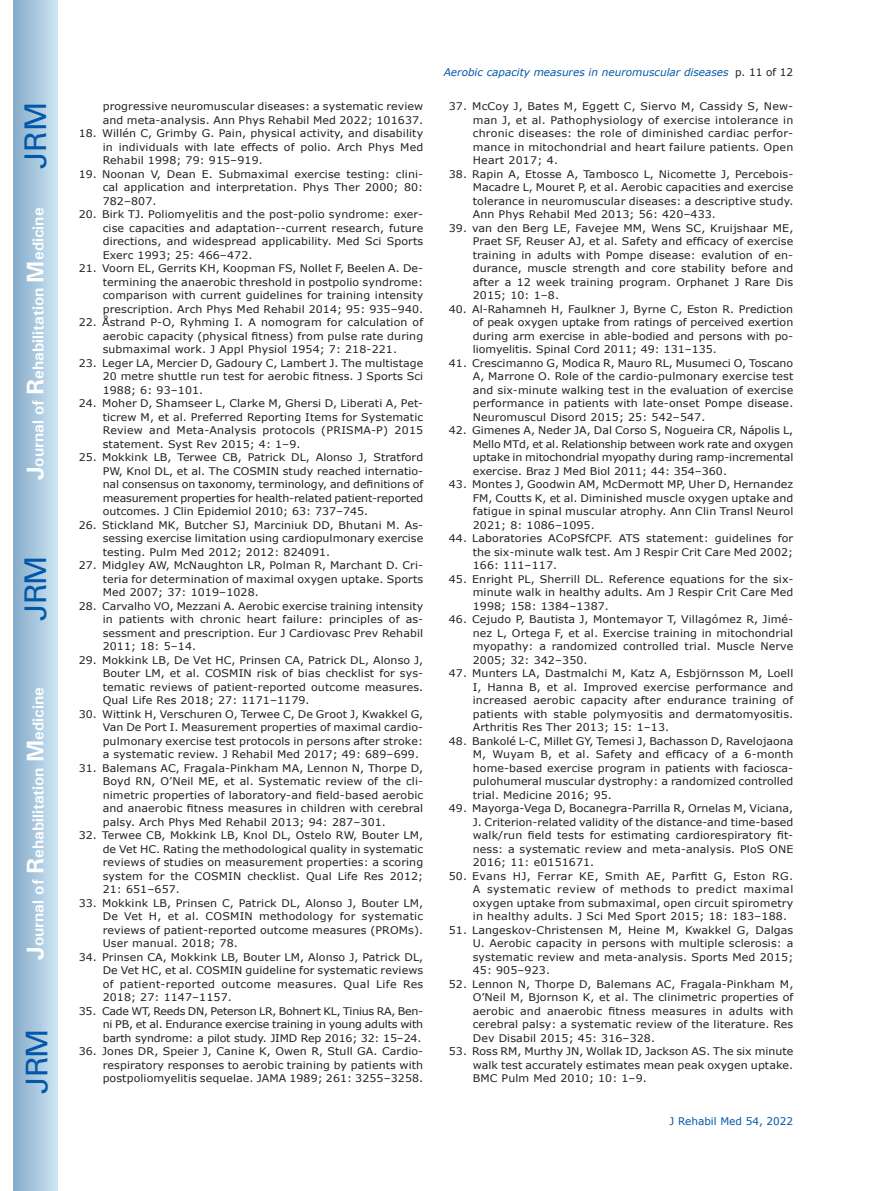
<style>
.page{position:relative;width:872px;height:1191px;background:#fff}
.page>*{position:absolute;margin:0;border:0;box-sizing:border-box;transform-origin:0 0}
.t1{font:30px "Univers";letter-spacing:-.03em;color:#0157a8}
.t2{font:700 15.75px "Univers";color:#fff}
.t3{font:10.5px/13.5px "Verdana";letter-spacing:.01em;color:#231f20;text-align:justify;scale:1.05 1}
.t4{font:italic 10.5px "Verdana";color:#0157a8}
.t5{font:10.5px "Verdana";color:#0157a8}
.s1{font-size:24px}
.s2{font-style:normal;color:#231f20}
</style>
<div class="page">
<div style="left:14px;top:0;width:43px;height:1191px;background:linear-gradient(to right,#88acca,#cbe5f2)"></div>
<h1 class="t1" style="left:18px;top:169px;width:68px;rotate:-90deg">JRM</h1>
<h2 class="t2" style="left:28px;top:480px;width:274px;rotate:-90deg"><span class="s1">J</span>ournal of <span class="s1">R</span>ehabilitation <span class="s1">M</span>edicine</h2>
<h1 class="t1" style="left:18px;top:620px;width:67px;rotate:-90deg">JRM</h1>
<h2 class="t2" style="left:28px;top:959px;width:274px;rotate:-90deg"><span class="s1">J</span>ournal of <span class="s1">R</span>ehabilitation <span class="s1">M</span>edicine</h2>
<h1 class="t1" style="left:19px;top:1093px;width:67px;rotate:-90deg">JRM</h1>
<p class="t3" style="left:103px;top:100px;width:307px">progressive neuromuscular diseases: a systematic review and meta-analysis. Ann Phys Rehabil Med 2022; 101637.</p>
<p class="t3" style="left:103px;top:127px;width:307px;text-indent:-24px">18. Willén C, Grimby G. Pain, physical activity, and disability in individuals with late effects of polio. Arch Phys Med Rehabil 1998; 79: 915–919.</p>
<p class="t3" style="left:103px;top:167px;width:307px;text-indent:-24px">19. Noonan V, Dean E. Submaximal exercise testing: clini&shy;cal application and interpretation. Phys Ther 2000; 80:<br>782–807.</p>
<p class="t3" style="left:103px;top:208px;width:307px;text-indent:-24px">20. Birk TJ. Poliomyelitis and the post-polio syndrome: exer&shy;cise capacities and adaptation--current research, future directions, and widespread applicability. Med Sci Sports Exerc 1993; 25: 466–472.</p>
<p class="t3" style="left:103px;top:262px;width:307px;text-indent:-24px">21. Voorn EL, Gerrits KH, Koopman FS, Nollet F, Beelen A. De&shy;termining the anaerobic threshold in postpolio syndrome: comparison with current guidelines for training intensity prescription. Arch Phys Med Rehabil 2014; 95: 935–940.</p>
<p class="t3" style="left:103px;top:316px;width:307px;text-indent:-24px">22. Åstrand P-O, Ryhming I. A nomogram for calculation of aerobic capacity (physical fitness) from pulse rate during submaximal work. J Appl Physiol 1954; 7: 218-221.</p>
<p class="t3" style="left:103px;top:356px;width:307px;text-indent:-24px">23. Leger LA, Mercier D, Gadoury C, Lambert J. The multistage 20 metre shuttle run test for aerobic fitness. J Sports Sci 1988; 6: 93–101.</p>
<p class="t3" style="left:103px;top:397px;width:307px;text-indent:-24px">24. Moher D, Shamseer L, Clarke M, Ghersi D, Liberati A, Pet&shy;ticrew M, et al. Preferred Reporting Items for Systematic Review and Meta-Analysis protocols (PRISMA-P) 2015 statement. Syst Rev 2015; 4: 1–9.</p>
<p class="t3" style="left:103px;top:451px;width:307px;text-indent:-24px">25. Mokkink LB, Terwee CB, Patrick DL, Alonso J, Stratford PW, Knol DL, et al. The COSMIN study reached internatio&shy;nal consensus on taxonomy, terminology, and definitions of measurement properties for health-related patient-reported outcomes. J Clin Epidemiol 2010; 63: 737–745.</p>
<p class="t3" style="left:103px;top:518px;width:307px;text-indent:-24px">26. Stickland MK, Butcher SJ, Marciniuk DD, Bhutani M. As&shy;sessing exercise limitation using cardiopulmonary exercise testing. Pulm Med 2012; 2012: 824091.</p>
<p class="t3" style="left:103px;top:559px;width:307px;text-indent:-24px">27. Midgley AW, McNaughton LR, Polman R, Marchant D. Cri&shy;teria for determination of maximal oxygen uptake. Sports Med 2007; 37: 1019–1028.</p>
<p class="t3" style="left:103px;top:599px;width:307px;text-indent:-24px">28. Carvalho VO, Mezzani A. Aerobic exercise training intensity in patients with chronic heart failure: principles of as&shy;sessment and prescription. Eur J Cardiovasc Prev Rehabil 2011; 18: 5–14.</p>
<p class="t3" style="left:103px;top:653px;width:307px;text-indent:-24px">29. Mokkink LB, De Vet HC, Prinsen CA, Patrick DL, Alonso J, Bouter LM, et al. COSMIN risk of bias checklist for sys&shy;tematic reviews of patient-reported outcome measures.<br>Qual Life Res 2018; 27: 1171–1179.</p>
<p class="t3" style="left:103px;top:707px;width:307px;text-indent:-24px">30. Wittink H, Verschuren O, Terwee C, De Groot J, Kwakkel G, Van De Port I. Measurement properties of maximal cardio&shy;pulmonary exercise test protocols in persons after stroke: a systematic review. J Rehabil Med 2017; 49: 689–699.</p>
<p class="t3" style="left:103px;top:761px;width:307px;text-indent:-24px">31. Balemans AC, Fragala-Pinkham MA, Lennon N, Thorpe D, Boyd RN, O’Neil ME, et al. Systematic review of the cli&shy;nimetric properties of laboratory-and field-based aerobic and anaerobic fitness measures in children with cerebral palsy. Arch Phys Med Rehabil 2013; 94: 287–301.</p>
<p class="t3" style="left:103px;top:829px;width:307px;text-indent:-24px">32. Terwee CB, Mokkink LB, Knol DL, Ostelo RW, Bouter LM, de Vet HC. Rating the methodological quality in systematic reviews of studies on measurement properties: a scoring system for the COSMIN checklist. Qual Life Res 2012; 21: 651–657.</p>
<p class="t3" style="left:103px;top:896px;width:307px;text-indent:-24px">33. Mokkink LB, Prinsen C, Patrick DL, Alonso J, Bouter LM, De Vet H, et al. COSMIN methodology for systematic reviews of patient-reported outcome measures (PROMs).<br>User manual. 2018; 78.</p>
<p class="t3" style="left:103px;top:950px;width:307px;text-indent:-24px">34. Prinsen CA, Mokkink LB, Bouter LM, Alonso J, Patrick DL, De Vet HC, et al. COSMIN guideline for systematic reviews of patient-reported outcome measures. Qual Life Res 2018; 27: 1147–1157.</p>
<p class="t3" style="left:103px;top:1004px;width:307px;text-indent:-24px">35. Cade WT, Reeds DN, Peterson LR, Bohnert KL, Tinius RA, Ben&shy;ni PB, et al. Endurance exercise training in young adults with barth syndrome: a pilot study. JIMD Rep 2016; 32: 15–24.</p>
<p class="t3" style="left:103px;top:1045px;width:307px;text-indent:-24px">36. Jones DR, Speier J, Canine K, Owen R, Stull GA. Cardio&shy;respiratory responses to aerobic training by patients with postpoliomyelitis sequelae. JAMA 1989; 261: 3255–3258.</p>
<p class="t4" style="left:444px;top:65px;width:351px">Aerobic capacity measures in neuromuscular diseases <span class="s2">p. 11 of 12</span></p>
<p class="t3" style="left:473px;top:100px;width:307px;text-indent:-24px">37. McCoy J, Bates M, Eggett C, Siervo M, Cassidy S, New&shy;man J, et al. Pathophysiology of exercise intolerance in chronic diseases: the role of diminished cardiac perfor&shy;mance in mitochondrial and heart failure patients. Open Heart 2017; 4.</p>
<p class="t3" style="left:473px;top:167px;width:307px;text-indent:-24px">38. Rapin A, Etosse A, Tambosco L, Nicomette J, Percebois-Macadre L, Mouret P, et al. Aerobic capacities and exercise tolerance in neuromuscular diseases: a descriptive study.<br>Ann Phys Rehabil Med 2013; 56: 420–433.</p>
<p class="t3" style="left:473px;top:221px;width:307px;text-indent:-24px">39. van den Berg LE, Favejee MM, Wens SC, Kruijshaar ME, Praet SF, Reuser AJ, et al. Safety and efficacy of exercise training in adults with Pompe disease: evalution of en&shy;durance, muscle strength and core stability before and after a 12 week training program. Orphanet J Rare Dis 2015; 10: 1–8.</p>
<p class="t3" style="left:473px;top:302px;width:307px;text-indent:-24px">40. Al-Rahamneh H, Faulkner J, Byrne C, Eston R. Prediction of peak oxygen uptake from ratings of perceived exertion during arm exercise in able-bodied and persons with po&shy;liomyelitis. Spinal Cord 2011; 49: 131–135.</p>
<p class="t3" style="left:473px;top:356px;width:307px;text-indent:-24px">41. Crescimanno G, Modica R, Mauro RL, Musumeci O, Toscano A, Marrone O. Role of the cardio-pulmonary exercise test and six-minute walking test in the evaluation of exercise performance in patients with late-onset Pompe disease.<br>Neuromuscul Disord 2015; 25: 542–547.</p>
<p class="t3" style="left:473px;top:424px;width:307px;text-indent:-24px">42. Gimenes A, Neder JA, Dal Corso S, Nogueira CR, Nápolis L, Mello MTd, et al. Relationship between work rate and oxygen uptake in mitochondrial myopathy during ramp-incremental exercise. Braz J Med Biol 2011; 44: 354–360.</p>
<p class="t3" style="left:473px;top:478px;width:307px;text-indent:-24px">43. Montes J, Goodwin AM, McDermott MP, Uher D, Hernandez FM, Coutts K, et al. Diminished muscle oxygen uptake and fatigue in spinal muscular atrophy. Ann Clin Transl Neurol 2021; 8: 1086–1095.</p>
<p class="t3" style="left:473px;top:532px;width:307px;text-indent:-24px">44. Laboratories ACoPSfCPF. ATS statement: guidelines for the six-minute walk test. Am J Respir Crit Care Med 2002; 166: 111–117.</p>
<p class="t3" style="left:473px;top:572px;width:307px;text-indent:-24px">45. Enright PL, Sherrill DL. Reference equations for the six&shy;minute walk in healthy adults. Am J Respir Crit Care Med 1998; 158: 1384–1387.</p>
<p class="t3" style="left:473px;top:613px;width:307px;text-indent:-24px">46. Cejudo P, Bautista J, Montemayor T, Villagómez R, Jimé&shy;nez L, Ortega F, et al. Exercise training in mitochondrial myopathy: a randomized controlled trial. Muscle Nerve 2005; 32: 342–350.</p>
<p class="t3" style="left:473px;top:667px;width:307px;text-indent:-24px">47. Munters LA, Dastmalchi M, Katz A, Esbjörnsson M, Loell I, Hanna B, et al. Improved exercise performance and increased aerobic capacity after endurance training of patients with stable polymyositis and dermatomyositis.<br>Arthritis Res Ther 2013; 15: 1–13.</p>
<p class="t3" style="left:473px;top:734px;width:307px;text-indent:-24px">48. Bankolé L-C, Millet GY, Temesi J, Bachasson D, Ravelojaona M, Wuyam B, et al. Safety and efficacy of a 6-month home-based exercise program in patients with faciosca&shy;pulohumeral muscular dystrophy: a randomized controlled trial. Medicine 2016; 95.</p>
<p class="t3" style="left:473px;top:802px;width:307px;text-indent:-24px">49. Mayorga-Vega D, Bocanegra-Parrilla R, Ornelas M, Viciana, J. Criterion-related validity of the distance-and time-based walk/run field tests for estimating cardiorespiratory fit&shy;ness: a systematic review and meta-analysis. PloS ONE 2016; 11: e0151671.</p>
<p class="t3" style="left:473px;top:869px;width:307px;text-indent:-24px">50. Evans HJ, Ferrar KE, Smith AE, Parfitt G, Eston RG.<br>A systematic review of methods to predict maximal oxygen uptake from submaximal, open circuit spirometry in healthy adults. J Sci Med Sport 2015; 18: 183–188.</p>
<p class="t3" style="left:473px;top:923px;width:307px;text-indent:-24px">51. Langeskov-Christensen M, Heine M, Kwakkel G, Dalgas U. Aerobic capacity in persons with multiple sclerosis: a systematic review and meta-analysis. Sports Med 2015; 45: 905–923.</p>
<p class="t3" style="left:473px;top:977px;width:307px;text-indent:-24px">52. Lennon N, Thorpe D, Balemans AC, Fragala-Pinkham M, O’Neil M, Bjornson K, et al. The clinimetric properties of aerobic and anaerobic fitness measures in adults with cerebral palsy: a systematic review of the literature. Res Dev Disabil 2015; 45: 316–328.</p>
<p class="t3" style="left:473px;top:1045px;width:307px;text-indent:-24px">53. Ross RM, Murthy JN, Wollak ID, Jackson AS. The six minute walk test accurately estimates mean peak oxygen uptake.<br>BMC Pulm Med 2010; 10: 1–9.</p>
<p class="t5" style="left:669px;top:1114px;width:125px">J Rehabil Med 54, 2022</p>
</div>
